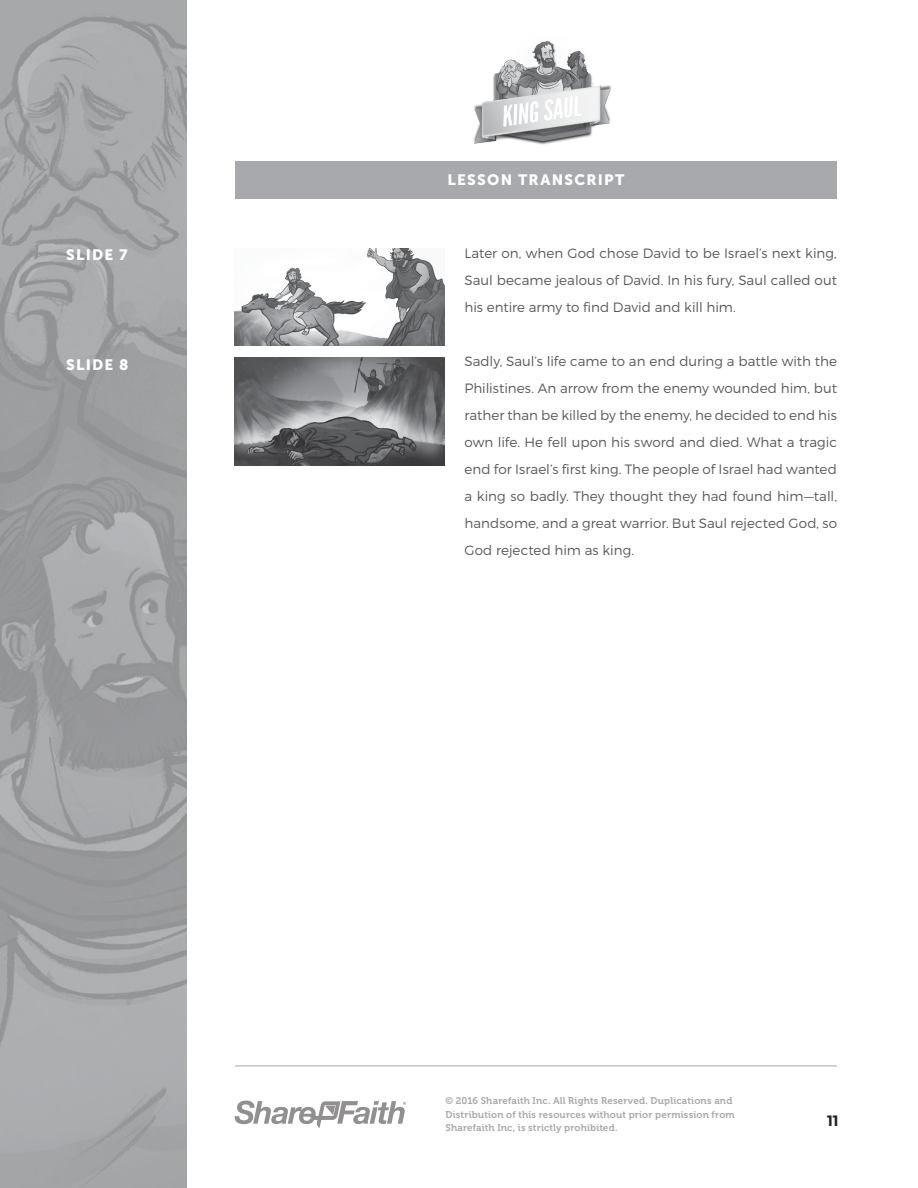
<style>
.page{position:relative;width:918px;height:1188px;background:#fff}
.page>*{position:absolute;margin:0;border:0;box-sizing:border-box;transform-origin:0 0}
.side-bar_Headings{font:15px "Museo Sans 900";letter-spacing:.08em;color:#fff}
.t1{font:600 15px "Montserrat";color:#231f20}
.body_paragraph{font:300 13.5px/27px "Montserrat";color:#58595b;text-align:justify}
.t2{font:9.75px/13.5px "Museo 700";letter-spacing:.015em;color:#a7a9ac}
</style>
<div class="page">
<img style="left:0;top:0;width:187px;height:1188px">
<hr style="left:235px;top:1066px;width:602px;height:1px;background:#a7a9ac">
<svg style="left:235px;top:1101px;width:171px;height:27px"></svg>
<img style="left:473px;top:41px;width:139px;height:104px">
<div style="left:235px;top:161px;width:602px;height:37px;background:#a7a9ac"></div>
<img style="left:235px;top:249px;width:210px;height:97px">
<img style="left:235px;top:357px;width:210px;height:108px">
<p class="side-bar_Headings" style="left:66px;top:246px;width:63px">SLIDE 7</p>
<p class="side-bar_Headings" style="left:66px;top:356px;width:64px">SLIDE 8</p>
<p class="side-bar_Headings" style="left:448px;top:171px;width:178px">LESSON TRANSCRIPT</p>
<p class="body_paragraph" style="left:464px;top:240px;width:374px">Later on, when God chose David to be Israel’s next king, Saul became jealous of David. In his fury, Saul called out his entire army to find David and kill him.</p>
<p class="body_paragraph" style="left:464px;top:348px;width:374px">Sadly, Saul’s life came to an end during a battle with the Philistines. An arrow from the enemy wounded him, but rather than be killed by the enemy, he decided to end his own life. He fell upon his sword and died. What a tragic end for Israel’s first king. The people of Israel had wanted a king so badly. They thought they had found him—tall, handsome, and a great warrior. But Saul rejected God, so God rejected him as king.</p>
<p class="t2" style="left:446px;top:1094px;width:291px">© 2016 Sharefaith Inc. All Rights Reserved. Duplications and<br>Distribution of this resources without prior permission from<br>Sharefaith Inc, is strictly prohibited.</p>
<p class="t1" style="left:827px;top:1112px;width:13px">11</p>
</div>
